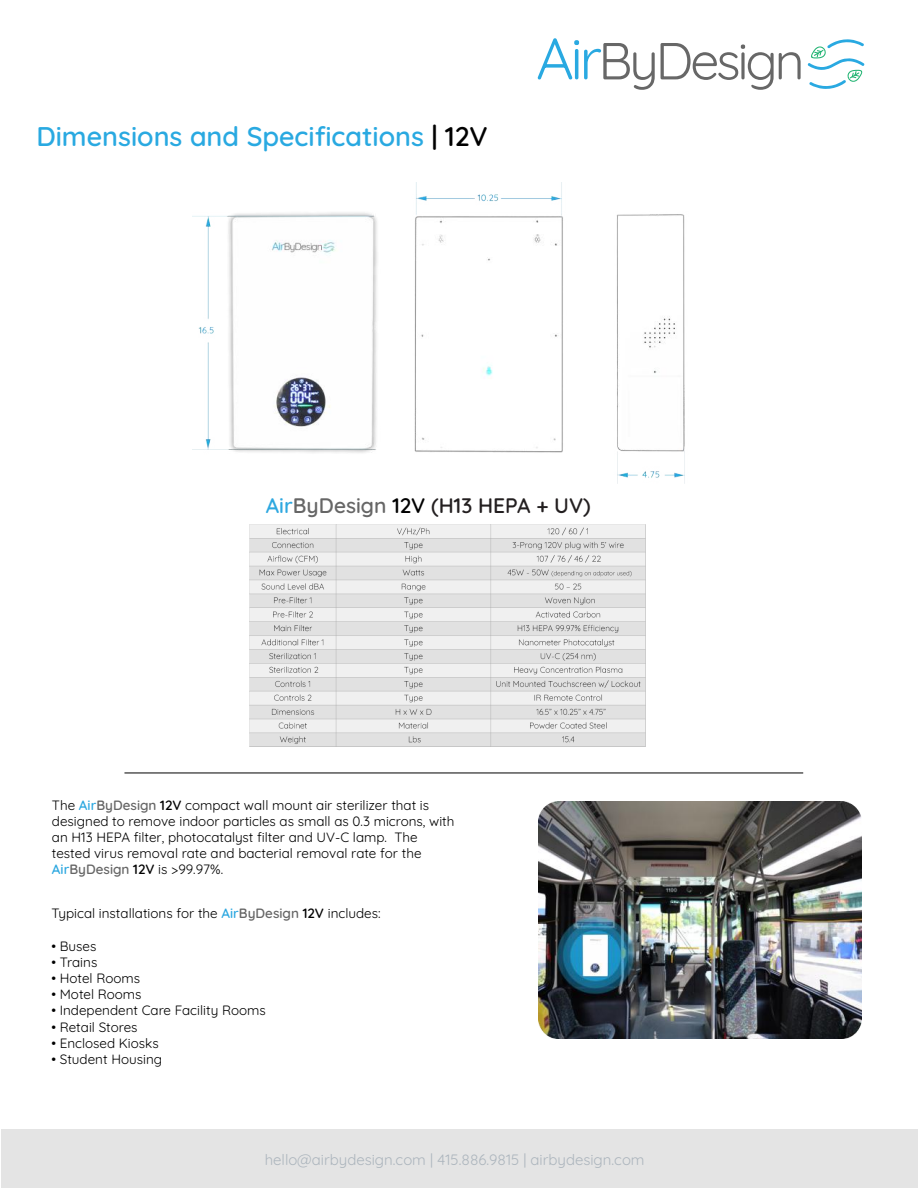
<style>
.page{position:relative;width:918px;height:1188px;background:#fff}
.page>*{position:absolute;margin:0;border:0;box-sizing:border-box;transform-origin:0 0}
.t1{font:52.05px "Quicksand";letter-spacing:-.06em;color:#676767}
.t2{font:600 27px "Quicksand";color:#29a9e1}
.t3{font:600 21px "Quicksand";color:#231f20}
.t4{font:15px "Quicksand";color:#acb5bd}
.t5{font:13.5px/16.2px "Quicksand";color:#000}
.s1{color:#000}
.s2{font-size:58.5px;color:#29a9e1}
.s3{color:#2ea8e0}
.s4{color:#666}
.s5{font-weight:600;color:#2ea8e0}
.s6{font-weight:600;color:#666}
.s7{font-weight:600}
</style>
<div class="page">
<img style="left:538px;top:802px;width:323px;height:237px">
<svg style="left:807px;top:39px;width:58px;height:50px"></svg>
<hr style="left:124px;top:773px;width:679px;height:1px;background:#000">
<img style="left:249px;top:524px;width:397px;height:223px">
<div style="left:1px;top:1130px;width:916px;height:58px;background:#e4e4e4"></div>
<img style="left:193px;top:183px;width:492px;height:300px">
<h2 class="t2" style="left:36px;top:116px;width:453px">Dimensions and Specifications <span class="s1">| 12V</span></h2>
<h1 class="t1" style="left:536px;top:21px;width:270px"><span class="s2">Air</span>ByDesign</h1>
<h3 class="t3" style="left:266px;top:489px;width:327px"><span class="s3">Air</span><span class="s4">ByDesign</span> <span class="s1">12V</span> (H13 HEPA + UV)</h3>
<p class="t5" style="left:52px;top:795px;width:404px">The <span class="s5">Air</span><span class="s6">ByDesign</span> <span class="s7">12V</span> compact wall mount air sterilizer that is designed to remove indoor particles as small as 0.3 microns, with an H13 HEPA filter, photocatalyst filter and UV-C lamp. The tested virus removal rate and bacterial removal rate for the <span class="s5">Air</span><span class="s6">ByDesign</span> <span class="s7">12V</span> is &gt;99.97%.</p>
<p class="t5" style="left:52px;top:904px;width:331px">Typical installations for the <span class="s5">Air</span><span class="s6">ByDesign</span> <span class="s7">12V</span> includes:</p>
<p class="t5" style="left:52px;top:936px;width:46px">• Buses</p>
<p class="t5" style="left:52px;top:953px;width:47px">• Trains</p>
<p class="t5" style="left:52px;top:969px;width:90px">• Hotel Rooms</p>
<p class="t5" style="left:52px;top:985px;width:91px">• Motel Rooms</p>
<p class="t5" style="left:52px;top:1001px;width:216px">• Independent Care Facility Rooms</p>
<p class="t5" style="left:52px;top:1017px;width:88px">• Retail Stores</p>
<p class="t5" style="left:52px;top:1034px;width:109px">• Enclosed Kiosks</p>
<p class="t5" style="left:52px;top:1050px;width:112px">• Student Housing</p>
<p class="t4" style="left:265px;top:1148px;width:381px">hello@airbydesign.com | 415.886.9815 | airbydesign.com</p>
</div>
